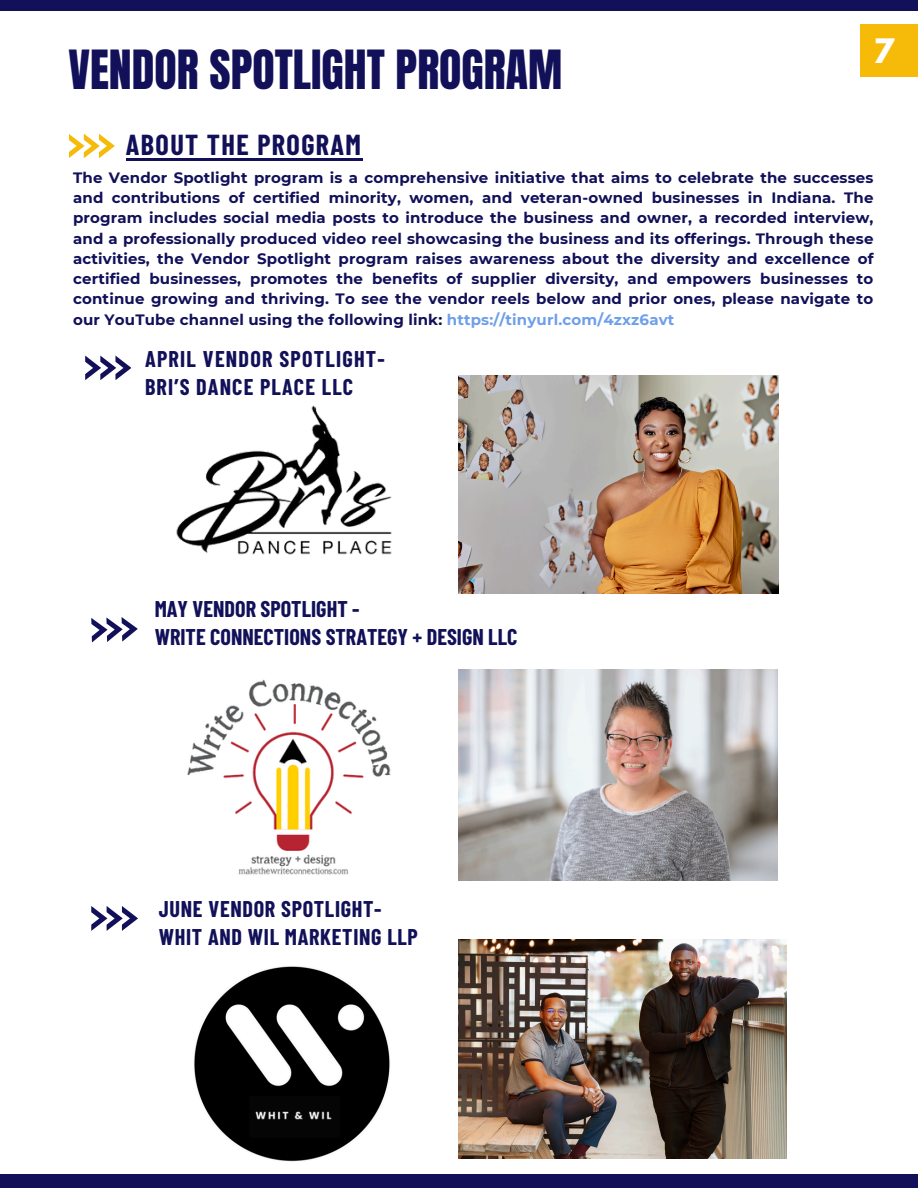
<style>
.page{position:relative;width:918px;height:1188px;background:#fff}
.page>*{position:absolute;margin:0;border:0;box-sizing:border-box;transform-origin:0 0}
.t1{font:45.9px "Anton";color:#111059}
.t2{font:700 29.85px "League Spartan";color:#fff}
.t3{font:700 28.2px "Barlow Condensed";letter-spacing:.05em;color:#111059}
.t4{font:700 22.2px/28.2px "Barlow Condensed";color:#111059}
.t5{font:700 22.2px/28.2px "Barlow Condensed";letter-spacing:.03em;color:#111059}
.t6{font:700 22.2px/28.2px "Barlow Condensed";letter-spacing:.055em;color:#111059}
.t7{font:700 15px/20.2px "Montserrat";letter-spacing:.01em;color:#111059;text-align:justify}
.s1{color:#6f9fea}
</style>
<div class="page">
<svg style="left:69px;top:134px;width:46px;height:24px"></svg>
<svg style="left:91px;top:906px;width:47px;height:25px"></svg>
<svg style="left:91px;top:617px;width:47px;height:26px"></svg>
<svg style="left:85px;top:356px;width:46px;height:24px"></svg>
<div style="left:0;top:1175px;width:918px;height:13px;background:#111059"></div>
<div style="left:0;top:0;width:917px;height:11px;background:#111059"></div>
<div style="left:860px;top:25px;width:57px;height:51px;background:#f6bb09"></div>
<hr style="left:126px;top:158px;width:237px;height:3px;background:#111059">
<img style="left:176px;top:405px;width:216px;height:150px">
<img style="left:459px;top:376px;width:319px;height:218px">
<img style="left:194px;top:966px;width:196px;height:196px">
<img style="left:458px;top:939px;width:329px;height:220px">
<img style="left:187px;top:679px;width:204px;height:196px">
<img style="left:458px;top:669px;width:320px;height:212px">
<p class="t1" style="left:69px;top:37px;width:495px">VENDOR SPOTLIGHT PROGRAM</p>
<h3 class="t3" style="left:126px;top:127px;width:237px">ABOUT THE PROGRAM</h3>
<p class="t2" style="left:874px;top:36px;width:22px">7</p>
<p class="t7" style="left:73px;top:167px;width:802px">The Vendor Spotlight program is a comprehensive initiative that aims to celebrate the successes and contributions of certified minority, women, and veteran-owned businesses in Indiana. The program includes social media posts to introduce the business and owner, a recorded interview, and a professionally produced video reel showcasing the business and its offerings. Through these activities, the Vendor Spotlight program raises awareness about the diversity and excellence of certified businesses, promotes the benefits of supplier diversity, and empowers businesses to continue growing and thriving. To see the vendor reels below and prior ones, please navigate to our YouTube channel using the following link: <span class="s1">https://tinyurl.com/4zxz6avt</span></p>
<p class="t6" style="left:145px;top:344px;width:241px">APRIL VENDOR SPOTLIGHT-<br>BRI’S DANCE PLACE LLC</p>
<h3 class="t4" style="left:155px;top:594px;width:364px">MAY VENDOR SPOTLIGHT -<br>WRITE CONNECTIONS STRATEGY + DESIGN LLC</h3>
<p class="t5" style="left:159px;top:894px;width:261px">JUNE VENDOR SPOTLIGHT-<br>WHIT AND WIL MARKETING LLP</p>
</div>
